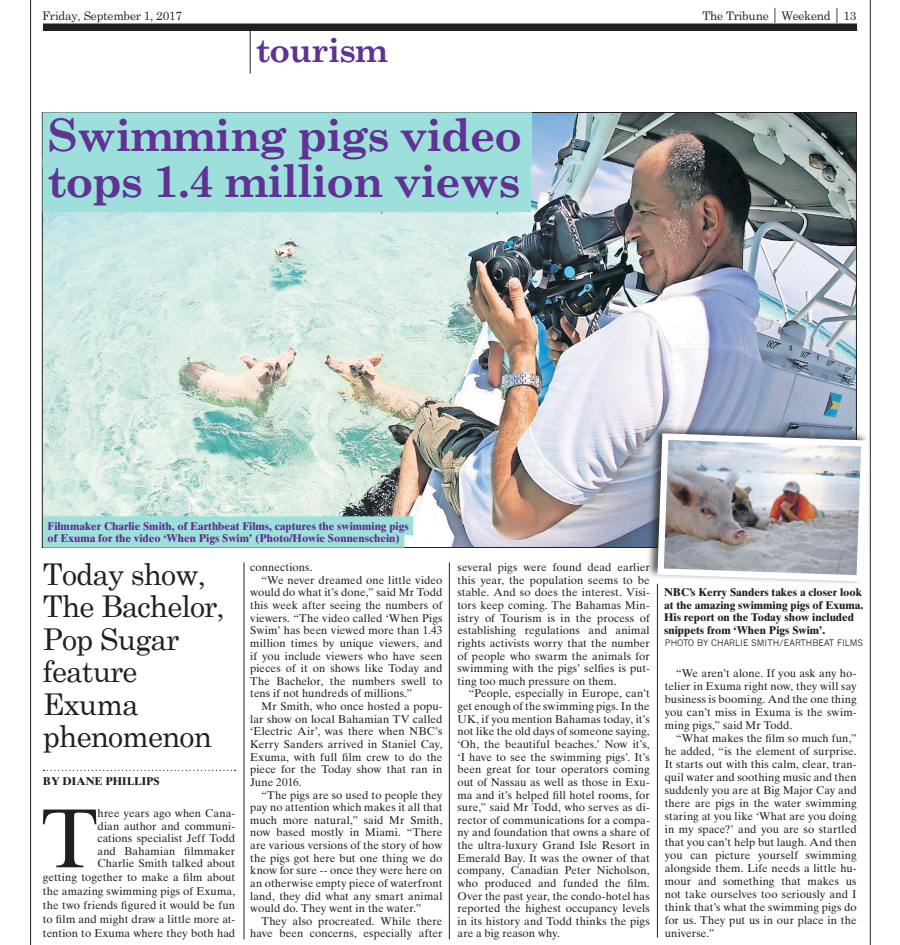
<style>
.page{position:relative;width:900px;height:945px;background:#fff}
.page>*{position:absolute;margin:0;border:0;box-sizing:border-box;transform-origin:0 0}
.t1{font:83.75px "Times Ten";color:#221f1f}
.t2{font:700 45px/46.2px "Century Schoolbook";letter-spacing:-.03em;color:#5f3293}
.t3{font:700 33.75px "Century Schoolbook";letter-spacing:-.03em;color:#5f3293}
.t4{font:30px/32.5px "Century Schoolbook";letter-spacing:-.03em;color:#221f1f}
.t5{font:11.88px "Century Schoolbook";letter-spacing:-.02em;color:#221f1f}
.t6{font:11.25px/12.6px "Times Ten";letter-spacing:.005em;color:#221f1f;text-align:justify}
.t7{font:700 11.25px/12.5px "Times Ten";color:#221f1f}
.t8{font:700 11.25px/12.5px "Times Ten";color:#612c8e}
.t9{font:8.75px "News Gothic";color:#221f1f}
.s1{font-size:17.75px}
</style>
<div class="page">
<hr style="left:250px;top:31px;width:1px;height:43px;background:#221f1f">
<div style="left:43px;top:24px;width:814px;height:7px;background:#221f1f"></div>
<hr style="left:30px;top:0;width:1px;height:945px;background:#221f1f">
<hr style="left:870px;top:0;width:1px;height:945px;background:#221f1f">
<img style="left:44px;top:114px;width:811px;height:432px">
<div style="left:43px;top:516px;width:370px;height:19px;background:#9ddfdb"></div>
<div style="left:43px;top:529px;width:361px;height:19px;background:#9ddfdb"></div>
<div style="left:43px;top:112px;width:489px;height:54px;background:#9ddfdb"></div>
<div style="left:43px;top:159px;width:488px;height:53px;background:#9ddfdb"></div>
<svg style="left:44px;top:770px;width:192px;height:1px"></svg>
<div style="left:646px;top:424px;width:223px;height:162px;background:#221f1f;opacity:.75"></div>
<img style="left:654px;top:430px;width:217px;height:155px">
<div style="left:664px;top:584px;width:199px;height:78px;background:#fff"></div>
<hr style="left:449px;top:562px;width:1px;height:377px;background:#221f1f">
<hr style="left:657px;top:584px;width:1px;height:353px;background:#221f1f">
<hr style="left:244px;top:562px;width:1px;height:377px;background:#221f1f">
<p class="t5" style="left:42px;top:11px;width:141px">Friday, September 1, 2017</p>
<p class="t5" style="left:703px;top:11px;width:155px">The Tribune <span class="s1">|</span> Weekend <span class="s1">|</span> 13</p>
<h3 class="t3" style="left:256px;top:37px;width:133px">tourism</h3>
<h2 class="t2" style="left:48px;top:115px;width:475px">Swimming pigs video tops 1.4 million views</h2>
<p class="t8" style="left:48px;top:521px;width:363px">Filmmaker Charlie Smith, of Earthbeat Films, captures the swimming pigs of Exuma for the video ‘When Pigs Swim’ (Photo/Howie Sonnenschein)</p>
<h3 class="t4" style="left:43px;top:560px;width:183px">Today show,<br>The Bachelor,<br>Pop Sugar feature<br>Exuma phenomenon</h3>
<p class="t7" style="left:43px;top:776px;width:118px">BY DIANE PHILLIPS</p>
<h1 class="t1" style="left:42px;top:807px;width:57px">T</h1>
<p class="t6" style="left:98px;top:808px;width:139px">hree years ago when Cana&shy;dian author and communi&shy;cations specialist Jeff Todd and Bahamian filmmaker Charlie Smith talked about</p>
<p class="t6" style="left:43px;top:872px;width:194px;line-height:14px">getting together to make a film about the amazing swimming pigs of Exuma, the two friends figured it would be fun to film and might draw a little more at&shy;tention to Exuma where they both had</p>
<p class="t6" style="left:250px;top:562px;width:64px">connections.</p>
<p class="t6" style="left:261px;top:575px;width:183px">“We never dreamed one little video</p>
<p class="t6" style="left:250px;top:587px;width:194px">would do what it’s done,” said Mr Todd</p>
<p class="t6" style="left:250px;top:600px;width:194px">this week after seeing the numbers of</p>
<p class="t6" style="left:250px;top:613px;width:194px">viewers. “The video called ‘When Pigs</p>
<p class="t6" style="left:250px;top:625px;width:194px">Swim’ has been viewed more than 1.43</p>
<p class="t6" style="left:250px;top:638px;width:194px">million times by unique viewers, and</p>
<p class="t6" style="left:250px;top:650px;width:194px">if you include viewers who have seen</p>
<p class="t6" style="left:250px;top:663px;width:194px">pieces of it on shows like Today and</p>
<p class="t6" style="left:250px;top:676px;width:194px">The Bachelor, the numbers swell to</p>
<p class="t6" style="left:250px;top:688px;width:163px">tens if not hundreds of millions.”</p>
<p class="t6" style="left:261px;top:701px;width:183px">Mr Smith, who once hosted a popu-</p>
<p class="t6" style="left:250px;top:714px;width:194px">lar show on local Bahamian TV called</p>
<p class="t6" style="left:250px;top:726px;width:194px">‘Electric Air’, was there when NBC’s</p>
<p class="t6" style="left:250px;top:739px;width:194px">Kerry Sanders arrived in Staniel Cay,</p>
<p class="t6" style="left:250px;top:752px;width:194px">Exuma, with full film crew to do the</p>
<p class="t6" style="left:250px;top:764px;width:194px">piece for the Today show that ran in</p>
<p class="t6" style="left:250px;top:777px;width:53px">June 2016.</p>
<p class="t6" style="left:261px;top:789px;width:183px">“The pigs are so used to people they</p>
<p class="t6" style="left:250px;top:802px;width:194px">pay no attention which makes it all that</p>
<p class="t6" style="left:250px;top:815px;width:194px">much more natural,” said Mr Smith,</p>
<p class="t6" style="left:250px;top:827px;width:194px">now based mostly in Miami. “There</p>
<p class="t6" style="left:250px;top:840px;width:194px">are various versions of the story of how</p>
<p class="t6" style="left:250px;top:853px;width:194px">the pigs got here but one thing we do</p>
<p class="t6" style="left:250px;top:865px;width:194px">know for sure -- once they were here on</p>
<p class="t6" style="left:250px;top:878px;width:194px">an otherwise empty piece of waterfront</p>
<p class="t6" style="left:250px;top:891px;width:194px">land, they did what any smart animal</p>
<p class="t6" style="left:250px;top:903px;width:173px">would do. They went in the water.”</p>
<p class="t6" style="left:261px;top:916px;width:183px">They also procreated. While there</p>
<p class="t6" style="left:250px;top:928px;width:194px">have been concerns, especially after</p>
<p class="t6" style="left:458px;top:562px;width:194px">several pigs were found dead earlier this year, the population seems to be stable. And so does the interest. Visi&shy;tors keep coming. The Bahamas Min&shy;istry of Tourism is in the process of establishing regulations and animal rights activists worry that the number of people who swarm the animals for swimming with the pigs’ selfies is put&shy;ting too much pressure on them.</p>
<p class="t6" style="left:458px;top:688px;width:194px;text-indent:11px">“People, especially in Europe, can’t get enough of the swimming pigs. In the UK, if you mention Bahamas today, it’s not like the old days of someone saying, ‘Oh, the beautiful beaches.’ Now it’s, ‘I have to see the swimming pigs’. It’s been great for tour operators coming out of Nassau as well as those in Exu&shy;ma and it’s helped fill hotel rooms, for sure,” said Mr Todd, who serves as di&shy;rector of communications for a compa&shy;ny and foundation that owns a share of the ultra-luxury Grand Isle Resort in Emerald Bay. It was the owner of that company, Canadian Peter Nicholson, who produced and funded the film.<br>Over the past year, the condo-hotel has reported the highest occupancy levels in its history and Todd thinks the pigs are a big reason why.</p>
<p class="t7" style="left:664px;top:587px;width:201px">NBC’s Kerry Sanders takes a closer look at the amazing swimming pigs of Exuma.<br>His report on the Today show included snippets from ‘When Pigs Swim’.</p>
<p class="t9" style="left:665px;top:638px;width:200px">PHOTO BY CHARLIE SMITH/EARTHBEAT FILMS</p>
<p class="t6" style="left:665px;top:667px;width:193px;line-height:13px;text-indent:11px">“We aren’t alone. If you ask any ho&shy;telier in Exuma right now, they will say business is booming. And the one thing you can’t miss in Exuma is the swim&shy;ming pigs,” said Mr Todd.</p>
<p class="t6" style="left:665px;top:733px;width:193px;line-height:13px;text-indent:11px">“What makes the film so much fun,” he added, “is the element of surprise.<br>It starts out with this calm, clear, tran&shy;quil water and soothing music and then suddenly you are at Big Major Cay and there are pigs in the water swimming staring at you like ‘What are you doing in my space?’ and you are so startled that you can’t help but laugh. And then you can picture yourself swimming alongside them. Life needs a little hu&shy;mour and something that makes us not take ourselves too seriously and I think that’s what the swimming pigs do for us. They put us in our place in the universe.”</p>
</div>
